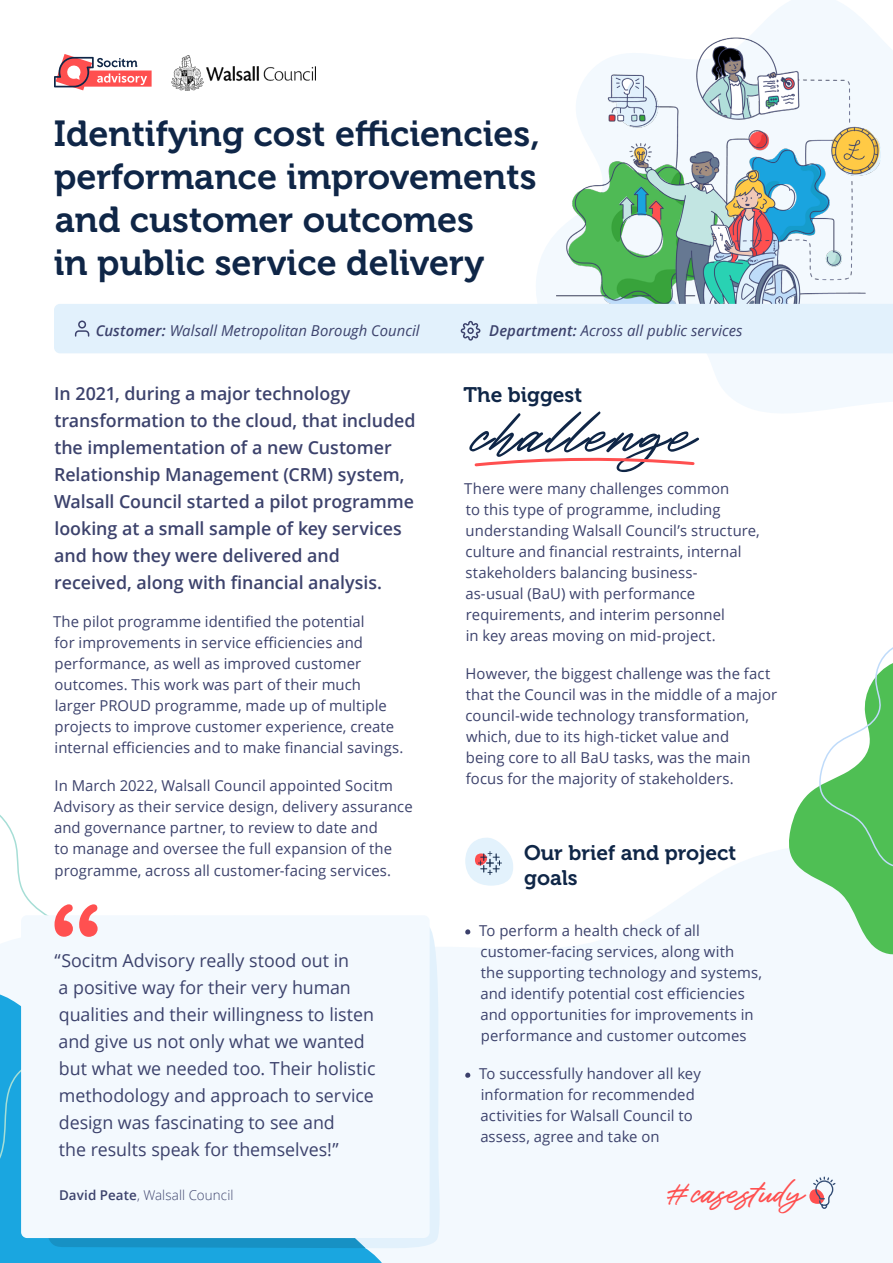
<style>
.page{position:relative;width:893px;height:1263px;background:#fff}
.page>*{position:absolute;margin:0;border:0;box-sizing:border-box;transform-origin:0 0}
.t1{font:italic 57.3px "Roustel";color:#0f2647}
.t2{font:36px/43.2px "Museo 700";color:#0f2647}
.t3{font:34.5px "Roustel";color:#ff5050;scale:.74 1}
.t4{font:21px/25.2px "Museo 700";color:#0f2647}
.t5{font:600 18px/27px "Open Sans";letter-spacing:-.005em;color:#3c426c}
.t6{font:18px/27px "Open Sans";letter-spacing:-.005em;color:#3c426c}
.t7{font:15px/21px "Open Sans";letter-spacing:.005em;color:#3c426c}
.t8{font:italic 15px "Open Sans";letter-spacing:.005em;color:#3c426c}
.t9{font:300 13.5px "Open Sans";letter-spacing:.01em;color:#3c426c}
.s1{font-weight:600}
</style>
<div class="page">
<svg style="left:540px;top:0;width:353px;height:263px"></svg>
<img style="left:557px;top:38px;width:323px;height:225px">
<svg style="left:474px;top:457px;width:221px;height:10px"></svg>
<svg style="left:388px;top:849px;width:505px;height:414px;fill:#f3f9fe"></svg>
<svg style="left:54px;top:54px;width:98px;height:36px"></svg>
<svg style="left:54px;top:263px;width:839px;height:150px"></svg>
<svg style="left:788px;top:647px;width:105px;height:310px"></svg>
<svg style="left:465px;top:838px;width:49px;height:48px"></svg>
<svg style="left:465px;top:1072px;width:6px;height:6px"></svg>
<svg style="left:465px;top:929px;width:6px;height:6px"></svg>
<img style="left:172px;top:55px;width:143px;height:35px">
<svg style="left:388px;top:916px;width:56px;height:333px;fill:#e2f1fc"></svg>
<svg style="left:105px;top:1238px;width:283px;height:25px;background:#2dade2"></svg>
<svg style="left:105px;top:1238px;width:261px;height:10px;background:#1c94c6"></svg>
<svg style="left:0;top:815px;width:105px;height:448px"></svg>
<div style="left:21px;top:915px;width:409px;height:323px;background:#f3f9fe;border-radius:6px"></div>
<svg style="left:55px;top:904px;width:43px;height:33px"></svg>
<svg style="left:809px;top:1176px;width:28px;height:33px"></svg>
<h2 class="t2" style="left:54px;top:112px;width:488px">Identifying cost efficiencies, performance improvements and customer outcomes<br>in public service delivery</h2>
<p class="t8" style="left:96px;top:321px;width:325px"><span class="s1">Customer:</span> Walsall Metropolitan Borough Council</p>
<p class="t8" style="left:489px;top:321px;width:255px"><span class="s1">Department:</span> Across all public services</p>
<p class="t5" style="left:54px;top:380px;width:363px">In 2021, during a major technology transformation to the cloud, that included the implementation of a new Customer Relationship Management (CRM) system, Walsall Council started a pilot programme looking at a small sample of key services and how they were delivered and received, along with financial analysis.</p>
<p class="t7" style="left:53px;top:611px;width:352px">The pilot programme identified the potential<br>for improvements in service efficiencies and performance, as well as improved customer outcomes. This work was part of their much larger PROUD programme, made up of multiple projects to improve customer experience, create internal efficiencies and to make financial savings.</p>
<p class="t7" style="left:54px;top:775px;width:360px">In March 2022, Walsall Council appointed Socitm Advisory as their service design, delivery assurance and governance partner, to review to date and<br>to manage and oversee the full expansion of the programme, across all customer-facing services.</p>
<h3 class="t4" style="left:464px;top:383px;width:120px">The biggest</h3>
<h1 class="t1" style="left:467px;top:388px;width:242px">challenge</h1>
<p class="t7" style="left:464px;top:477px;width:297px">There were many challenges common<br>to this type of programme, including understanding Walsall Council’s structure, culture and financial restraints, internal stakeholders balancing business-<br>as-usual (BaU) with performance requirements, and interim personnel<br>in key areas moving on mid-project.</p>
<p class="t7" style="left:466px;top:662px;width:313px">However, the biggest challenge was the fact that the Council was in the middle of a major council-wide technology transformation, which, due to its high-ticket value and<br>being core to all BaU tasks, was the main focus for the majority of stakeholders.</p>
<h3 class="t4" style="left:524px;top:840px;width:214px">Our brief and project goals</h3>
<p class="t7" style="left:479px;top:920px;width:284px">To perform a health check of all customer-facing services, along with<br>the supporting technology and systems, and identify potential cost efficiencies and opportunities for improvements in performance and customer outcomes</p>
<p class="t7" style="left:479px;top:1063px;width:223px">To successfully handover all key information for recommended activities for Walsall Council to assess, agree and take on</p>
<p class="t6" style="left:54px;top:946px;width:323px">“Socitm Advisory really stood out in<br>a positive way for their very human qualities and their willingness to listen and give us not only what we wanted but what we needed too. Their holistic methodology and approach to service design was fascinating to see and<br>the results speak for themselves!”</p>
<p class="t9" style="left:59px;top:1185px;width:176px"><span class="s1">David Peate</span>, Walsall Council</p>
<h3 class="t3" style="left:664px;top:1164px;width:187px">#casestudy</h3>
</div>
